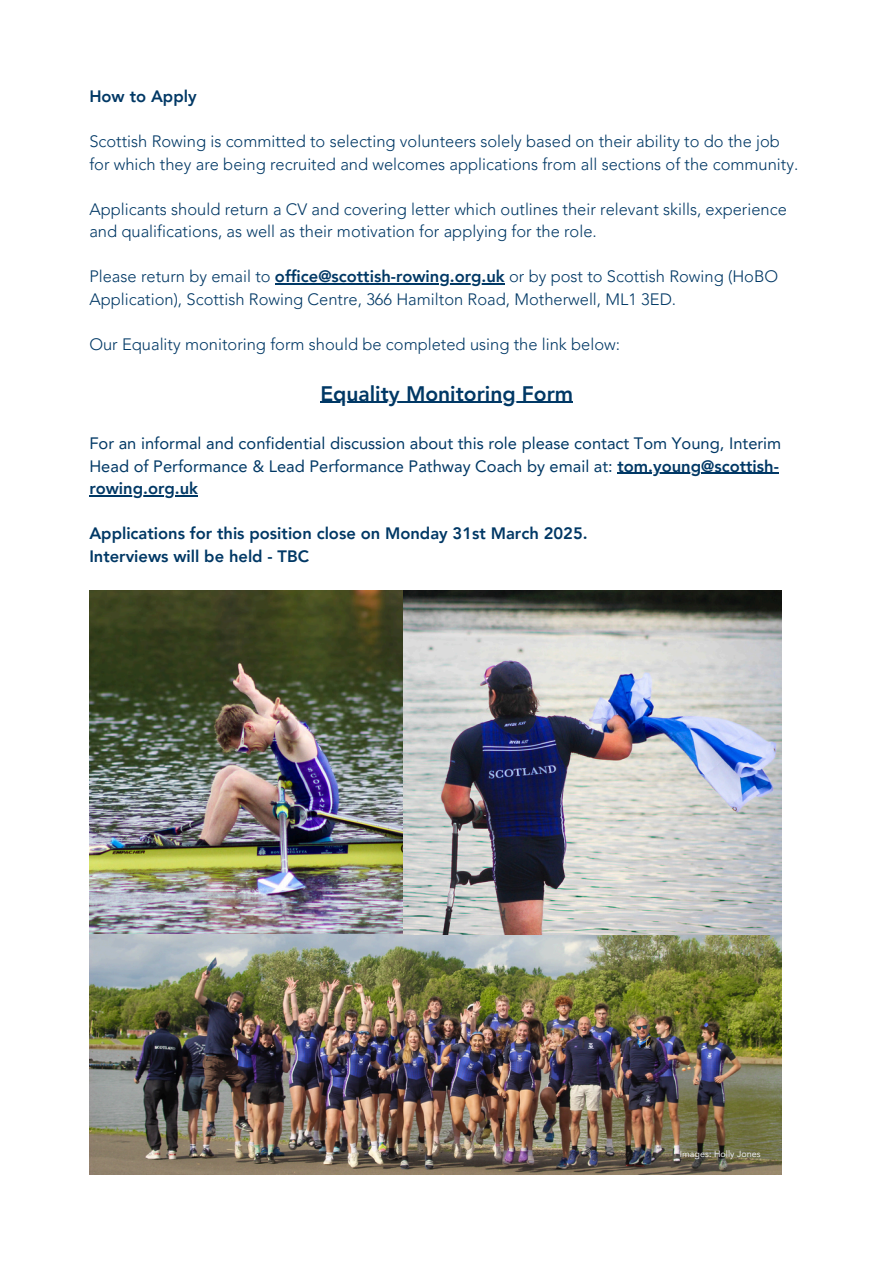
<style>
.page{position:relative;width:894px;height:1264px;background:#fff}
.page>*{position:absolute;margin:0;border:0;box-sizing:border-box;transform-origin:0 0}
.t1{font:800 21px "Avenir LT Pro";color:#003865}
.t2{font:300 16.5px/22.5px "Avenir LT Pro";color:#003865}
.t3{font:16.5px/22.5px "Avenir LT Pro";color:#003865}
.t4{font:800 16.5px/22.5px "Avenir LT Pro";color:#003865}
.t5{font:9px "Avenir LT Pro";color:#ebebeb}
.s1{font-weight:800}
</style>
<div class="page">
<img style="left:89px;top:590px;width:314px;height:344px">
<img style="left:89px;top:934px;width:692px;height:240px">
<img style="left:403px;top:590px;width:378px;height:344px">
<hr style="left:275px;top:283px;width:229px;height:2px;background:#003865">
<hr style="left:617px;top:472px;width:84px;height:2px;background:#003865">
<hr style="left:701px;top:472px;width:77px;height:2px;background:#003865">
<hr style="left:89px;top:495px;width:109px;height:1px;background:#003865">
<hr style="left:320px;top:402px;width:253px;height:1px;background:#003865">
<h2 class="t4" style="left:89px;top:87px;width:109px">How to Apply</h2>
<h3 class="t2" style="left:89px;top:132px;width:710px">Scottish Rowing is committed to selecting volunteers solely based on their ability to do the job for which they are being recruited and welcomes applications from all sections of the community.</h3>
<h3 class="t2" style="left:89px;top:199px;width:698px">Applicants should return a CV and covering letter which outlines their relevant skills, experience and qualifications, as well as their motivation for applying for the role.</h3>
<h3 class="t2" style="left:89px;top:267px;width:690px">Please return by email to <span class="s1">office@scottish-rowing.org.uk</span> or by post to Scottish Rowing (HoBO</h3>
<h3 class="t2" style="left:89px;top:289px;width:588px">Application), Scottish Rowing Centre, 366 Hamilton Road, Motherwell, ML1 3ED.</h3>
<h3 class="t2" style="left:89px;top:334px;width:532px">Our Equality monitoring form should be completed using the link below:</h3>
<p class="t1" style="left:320px;top:385px;width:254px">Equality Monitoring Form</p>
<h1 class="t3" style="left:89px;top:433px;width:693px">For an informal and confidential discussion about this role please contact Tom Young, Interim<br>Head of Performance &amp; Lead Performance Pathway Coach by email at: <span class="s1">tom.young@scottish-</span></h1>
<h2 class="t4" style="left:89px;top:478px;width:110px">rowing.org.uk</h2>
<h2 class="t4" style="left:89px;top:523px;width:499px">Applications for this position close on Monday 31st March 2025.<br>Interviews will be held - TBC</h2>
<p class="t5" style="left:679px;top:1150px;width:82px">Images: Holly Jones</p>
</div>
